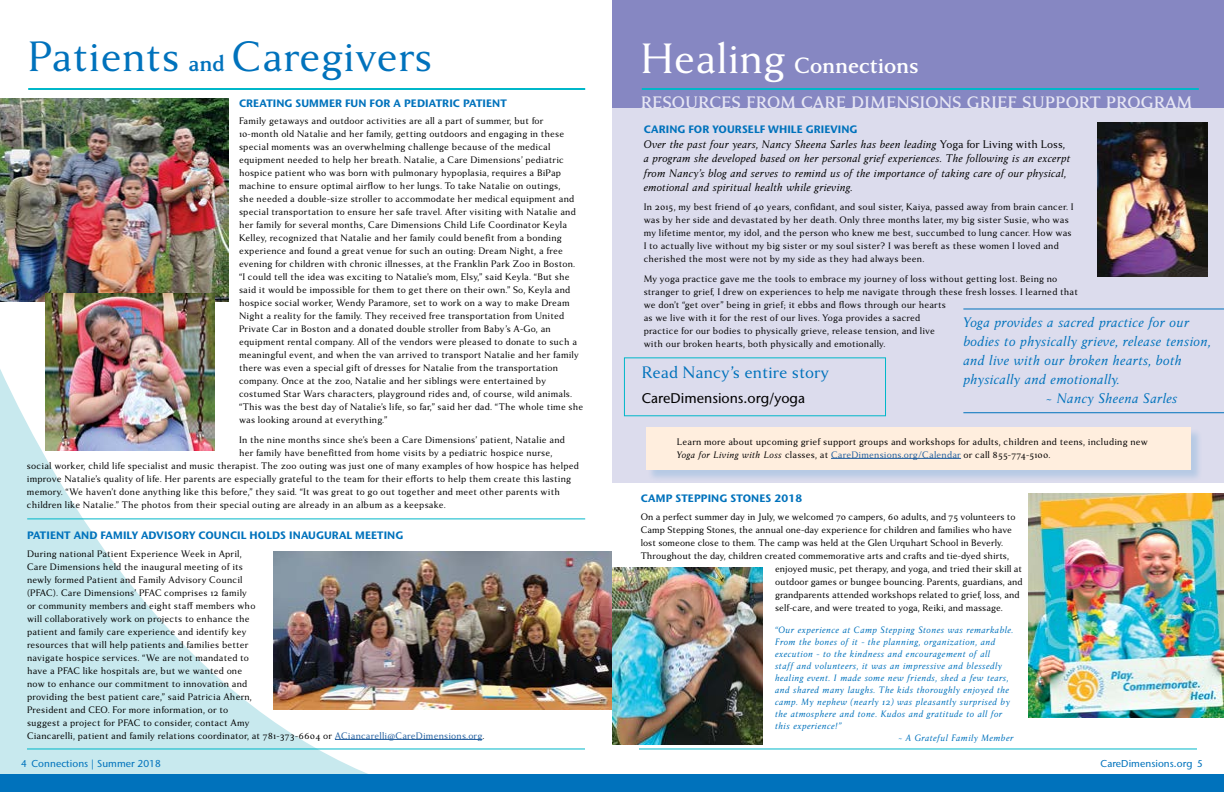
<style>
.page{position:relative;width:1224px;height:792px;background:#fff}
.page>*{position:absolute;margin:0;border:0;box-sizing:border-box;transform-origin:0 0}
.t1{font:46px "Anziano Pro";color:#0072bc}
.t2{font:700 24px "Anziano Pro";color:#fff}
.t3{font:700 18px "Anziano Pro";color:#e7e7f4}
.t4{font:18px "Anziano Pro";color:#0072bc}
.t5{font:italic 15px "Anziano Pro";letter-spacing:.005em;color:#0072bc}
.t6{font:500 14px "Stone Sans IIITC Std";color:#000}
.t7{font:italic 12px/14.4px "Anziano Pro";color:#000}
.t8{font:700 10.8px "Stone Sans IIITC Std";letter-spacing:.01em;color:#0072bc}
.t9{font:10.2px/13px "Anziano Pro";letter-spacing:.015em;color:#000}
.t10{font:italic 10px "Anziano Pro";letter-spacing:.025em;color:#0072bc}
.t11{font:500 10px "Stone Sans IIITC Std";letter-spacing:.005em;color:#0072bc}
.s1{font-weight:700;font-size:24px}
.s2{color:#215e9e}
.s3{font-weight:400;font-size:46px}
.s4{font-style:normal}
.s5{font-style:italic}
</style>
<div class="page">
<div style="left:612px;top:774px;width:612px;height:18px;background:#0072bc"></div>
<hr style="left:639px;top:749px;width:558px;height:1px;background:#00b7c9">
<svg style="left:0;top:192px;width:558px;height:582px"></svg>
<hr style="left:27px;top:749px;width:558px;height:1px;background:#00b7c9">
<div style="left:612px;top:7px;width:612px;height:476px;background:#dcdced"></div>
<div style="left:612px;top:0;width:612px;height:108px;background:#8687c2"></div>
<hr style="left:642px;top:88px;width:557px;height:2px;background:#00b7c9">
<div style="left:0;top:774px;width:612px;height:18px;background:#0072bc"></div>
<div style="left:648px;top:429px;width:555px;height:53px;background:#0072bc;opacity:.17"></div>
<div style="left:646px;top:427px;width:544px;height:43px;background:#ffeede"></div>
<hr style="left:831px;top:458px;width:130px;height:1px;background:#215e9e">
<img style="left:1098px;top:122px;width:109px;height:154px">
<hr style="left:28px;top:88px;width:557px;height:2px;background:#00b7c9">
<img style="left:274px;top:552px;width:338px;height:158px">
<hr style="left:335px;top:739px;width:147px;height:1px;background:#215e9e">
<img style="left:0;top:98px;width:228px;height:203px">
<img style="left:46px;top:294px;width:169px;height:156px">
<hr style="left:963px;top:309px;width:261px;height:1px;background:#0072bc">
<hr style="left:963px;top:412px;width:261px;height:1px;background:#0072bc">
<hr style="left:27px;top:518px;width:558px;height:1px;background:#00b7c9">
<img style="left:1028px;top:493px;width:196px;height:224px">
<img style="left:612px;top:568px;width:151px;height:176px">
<h1 class="t1" style="left:28px;top:28px;width:406px">Patients <span class="s1">and</span> Caregivers</h1>
<p class="t8" style="left:239px;top:96px;width:269px">CREATING SUMMER FUN FOR A PEDIATRIC PATIENT</p>
<p class="t9" style="left:239px;top:115px;width:346px">Family getaways and outdoor activities are all a part of summer, but for 10-month old Natalie and her family, getting outdoors and engaging in these special moments was an overwhelming challenge because of the medical equipment needed to help her breath. Natalie, a Care Dimensions’ pediatric hospice patient who was born with pulmonary hypoplasia, requires a BiPap machine to ensure optimal airflow to her lungs. To take Natalie on outings,<br>she needed a double-size stroller to accommodate her medical equipment and special transportation to ensure her safe travel. After visiting with Natalie and her family for several months, Care Dimensions Child Life Coordinator Keyla Kelley, recognized that Natalie and her family could benefit from a bonding experience and found a great venue for such an outing: Dream Night, a free evening for children with chronic illnesses, at the Franklin Park Zoo in Boston. “I could tell the idea was exciting to Natalie’s mom, Elsy,” said Keyla. “But she said it would be impossible for them to get there on their own.” So, Keyla and hospice social worker, Wendy Paramore, set to work on a way to make Dream Night a reality for the family. They received free transportation from United Private Car in Boston and a donated double stroller from Baby’s A-Go, an equipment rental company. All of the vendors were pleased to donate to such a meaningful event, and when the van arrived to transport Natalie and her family there was even a special gift of dresses for Natalie from the transportation company. Once at the zoo, Natalie and her siblings were entertained by costumed Star Wars characters, playground rides and, of course, wild animals. “This was the best day of Natalie’s life, so far,” said her dad. “The whole time she was looking around at everything.”</p>
<p class="t9" style="left:239px;top:433px;width:327px">In the nine months since she’s been a Care Dimensions’ patient, Natalie and</p>
<p class="t9" style="left:239px;top:446px;width:315px">her family have benefitted from home visits by a pediatric hospice nurse,</p>
<p class="t9" style="left:27px;top:459px;width:554px">social worker, child life specialist and music therapist. The zoo outing was just one of many examples of how hospice has helped</p>
<p class="t9" style="left:27px;top:472px;width:546px">improve Natalie’s quality of life. Her parents are especially grateful to the team for their efforts to help them create this lasting</p>
<p class="t9" style="left:27px;top:485px;width:535px">memory. “We haven’t done anything like this before,” they said. “It was great to go out together and meet other parents with</p>
<p class="t9" style="left:27px;top:498px;width:421px">children like Natalie.” The photos from their special outing are already in an album as a keepsake.</p>
<p class="t8" style="left:27px;top:529px;width:378px">PATIENT AND FAMILY ADVISORY COUNCIL HOLDS INAUGURAL MEETING</p>
<p class="t9" style="left:27px;top:547px;width:459px">During national Patient Experience Week in April,<br>Care Dimensions held the inaugural meeting of its<br>newly formed Patient and Family Advisory Council<br>(PFAC). Care Dimensions’ PFAC comprises 12 family<br>or community members and eight staff members who<br>will collaboratively work on projects to enhance the<br>patient and family care experience and identify key<br>resources that will help patients and families better<br>navigate hospice services. “We are not mandated to<br>have a PFAC like hospitals are, but we wanted one<br>now to enhance our commitment to innovation and<br>providing the best patient care,” said Patricia Ahern,<br>President and CEO. For more information, or to<br>suggest a project for PFAC to consider, contact Amy<br>Ciancarelli, patient and family relations coordinator, at 781-373-6604 or <span class="s2">ACiancarelli@CareDimensions.org</span>.</p>
<h2 class="t2" style="left:641px;top:50px;width:280px"><span class="s3">Healing</span> Connections</h2>
<h3 class="t3" style="left:641px;top:91px;width:553px">RESOURCES FROM CARE DIMENSIONS GRIEF SUPPORT PROGRAM</h3>
<p class="t8" style="left:644px;top:123px;width:215px">CARING FOR YOURSELF WHILE GRIEVING</p>
<p class="t7" style="left:644px;top:137px;width:428px">Over the past four years, Nancy Sheena Sarles has been leading <span class="s4">Yoga for Living with Loss</span>, a program she developed based on her personal grief experiences. The following is an excerpt from Nancy’s blog and serves to remind us of the importance of taking care of our physical, emotional and spiritual health while grieving.</p>
<p class="t9" style="left:644px;top:201px;width:431px">In 2015, my best friend of 40 years, confidant, and soul sister, Kaiya, passed away from brain cancer. I was by her side and devastated by her death. Only three months later, my big sister Susie, who was my lifetime mentor, my idol, and the person who knew me best, succumbed to lung cancer. How was I to actually live without my big sister or my soul sister? I was bereft as these women I loved and cherished the most were not by my side as they had always been.</p>
<p class="t9" style="left:644px;top:272px;width:436px">My yoga practice gave me the tools to embrace my journey of loss without getting lost. Being no stranger to grief, I drew on experiences to help me navigate through these fresh losses. I learned that we don’t “get over” being in grief; it ebbs and flows through our hearts<br>as we live with it for the rest of our lives. Yoga provides a sacred<br>practice for our bodies to physically grieve, release tension, and live<br>with our broken hearts, both physically and emotionally.</p>
<h3 class="t4" style="left:642px;top:361px;width:189px">Read Nancy’s entire story</h3>
<h3 class="t6" style="left:642px;top:389px;width:165px">CareDimensions.org/yoga</h3>
<h3 class="t5" style="left:963px;top:313px;width:228px">Yoga provides a sacred practice for our</h3>
<h3 class="t5" style="left:963px;top:332px;width:249px">bodies to physically grieve, release tension,</h3>
<h3 class="t5" style="left:963px;top:351px;width:220px">and live with our broken hearts, both</h3>
<h3 class="t5" style="left:963px;top:370px;width:158px">physically and emotionally.</h3>
<h3 class="t5" style="left:1046px;top:389px;width:133px">~ Nancy Sheena Sarles</h3>
<p class="t9" style="left:677px;top:435px;width:473px">Learn more about upcoming grief support groups and workshops for adults, children and teens, including new<br><span class="s5">Yoga for Living with Loss</span> classes, at <span class="s2">CareDimensions.org/Calendar</span> or call 855-774-5100.</p>
<p class="t8" style="left:641px;top:491px;width:163px">CAMP STEPPING STONES 2018</p>
<p class="t9" style="left:641px;top:510px;width:376px">On a perfect summer day in July, we welcomed 70 campers, 60 adults, and 75 volunteers to</p>
<p class="t9" style="left:641px;top:523px;width:373px">Camp Stepping Stones, the annual one-day experience for children and families who have</p>
<p class="t9" style="left:641px;top:536px;width:364px">lost someone close to them. The camp was held at the Glen Urquhart School in Beverly.</p>
<p class="t9" style="left:641px;top:549px;width:370px">Throughout the day, children created commemorative arts and crafts and tie-dyed shirts,</p>
<p class="t9" style="left:775px;top:562px;width:248px">enjoyed music, pet therapy, and yoga, and tried their skill at</p>
<p class="t9" style="left:775px;top:575px;width:249px">outdoor games or bungee bouncing. Parents, guardians, and</p>
<p class="t9" style="left:775px;top:588px;width:246px">grandparents attended workshops related to grief, loss, and</p>
<p class="t9" style="left:775px;top:601px;width:229px">self-care, and were treated to yoga, Reiki, and massage.</p>
<p class="t10" style="left:775px;top:623px;width:240px">“Our experience at Camp Stepping Stones was remarkable.</p>
<p class="t10" style="left:775px;top:635px;width:222px">From the bones of it - the planning, organization, and</p>
<p class="t10" style="left:775px;top:647px;width:217px">execution - to the kindness and encouragement of all</p>
<p class="t10" style="left:775px;top:659px;width:229px">staff and volunteers, it was an impressive and blessedly</p>
<p class="t10" style="left:775px;top:671px;width:235px">healing event. I made some new friends, shed a few tears,</p>
<p class="t10" style="left:775px;top:683px;width:236px">and shared many laughs. The kids thoroughly enjoyed the</p>
<p class="t10" style="left:775px;top:695px;width:236px">camp. My nephew (nearly 12) was pleasantly surprised by</p>
<p class="t10" style="left:775px;top:707px;width:229px">the atmosphere and tone. Kudos and gratitude to all for</p>
<p class="t10" style="left:775px;top:719px;width:68px">this experience!”</p>
<p class="t10" style="left:898px;top:731px;width:117px">~ A Grateful Family Member</p>
<p class="t11" style="left:21px;top:758px;width:141px">4 Connections | Summer 2018</p>
<p class="t11" style="left:1101px;top:758px;width:104px">CareDimensions.org 5</p>
</div>
